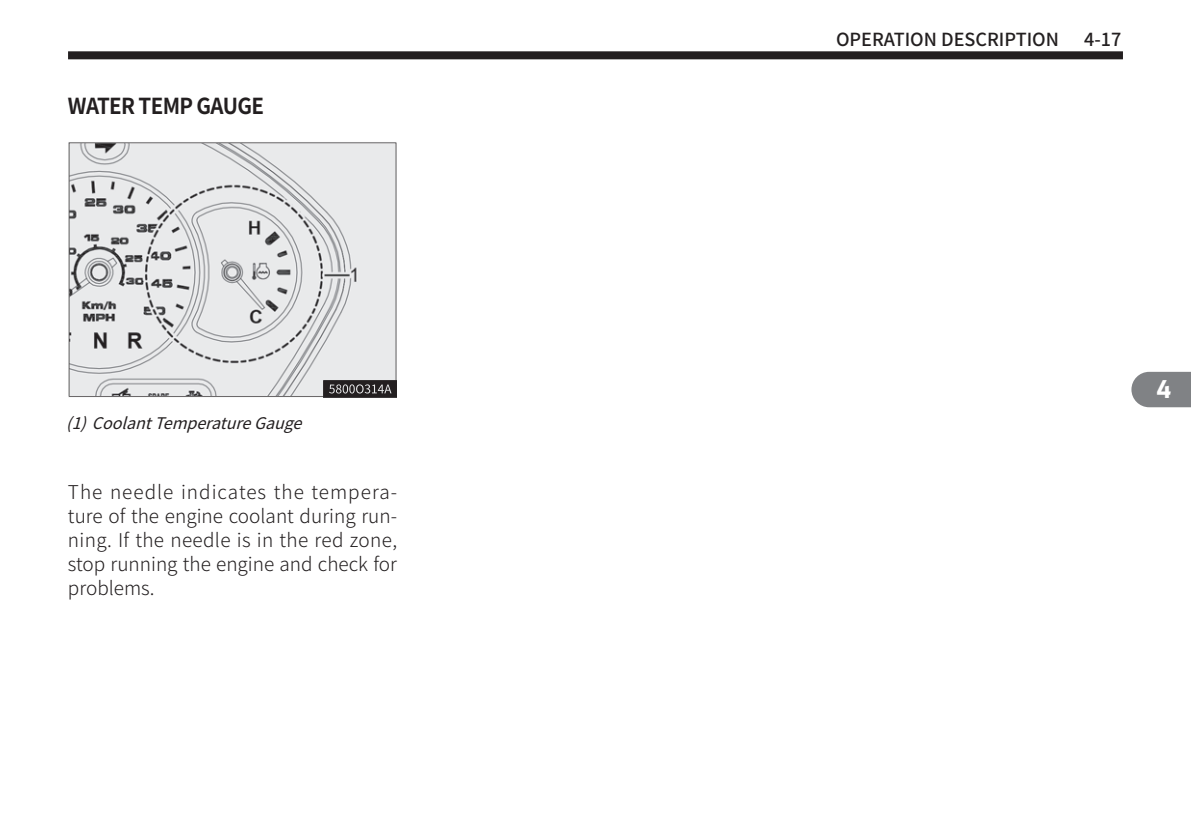
<style>
.page{position:relative;width:1191px;height:840px;background:#fff}
.page>*{position:absolute;margin:0;border:0;box-sizing:border-box;transform-origin:0 0}
.t1{font:700 26px "Prometo";color:#fff}
.t2{font:700 22px "Noto Sans KR";letter-spacing:-.03em;color:#231f20;scale:.93 1}
.t3{font:300 19px/24px "Noto Sans KR";color:#231f20;text-align:justify}
.t4{font:500 18px "Noto Sans KR";color:#231f20}
.t5{font:italic 16px "Noto Sans KR";color:#231f20}
</style>
<div class="page">
<div style="left:68px;top:51px;width:1055px;height:8px;background:#231f20"></div>
<svg style="left:1131px;top:371px;width:60px;height:36px;background:#8b8d90"></svg>
<svg style="left:69px;top:142px;width:327px;height:254px;background:#d9dadb"></svg>
<svg style="left:323px;top:380px;width:74px;height:17px"></svg>
<p class="t2" style="left:68px;top:94px;width:212px">WATER.TEMP.GAUGE</p>
<p class="t5" style="left:66px;top:413px;width:249px">(1)CoolantTemperatureGauge</p>
<p class="t3" style="left:68px;top:480px;width:330px">The needle indicates the tempera&shy;ture of the engine coolant during run&shy;ning. If the needle is in the red zone, stop running the engine and check for problems.</p>
<p class="t4" style="left:836px;top:29px;width:224px">OPERATION DESCRIPTION</p>
<p class="t4" style="left:1084px;top:29px;width:39px">4-17</p>
<h1 class="t1" style="left:1156px;top:372px;width:16px">4</h1>
</div>
